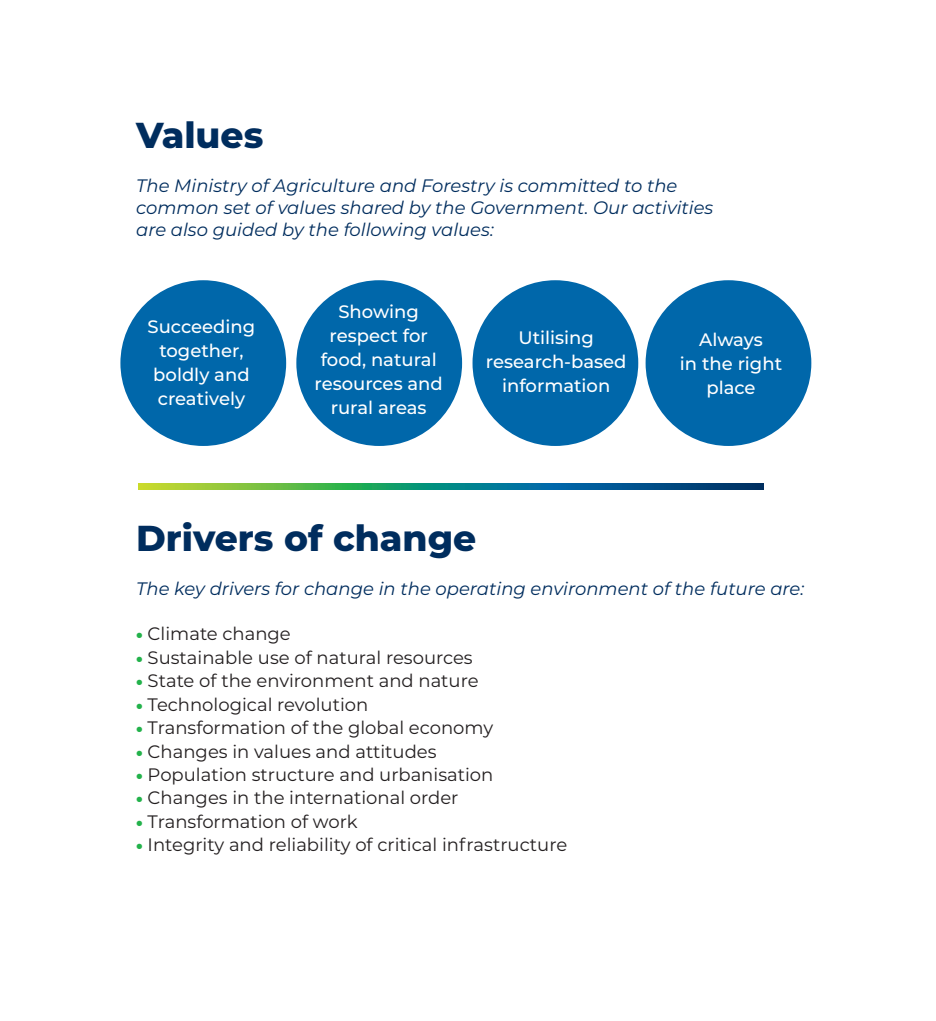
<style>
.page{position:relative;width:936px;height:1021px;background:#fff}
.page>*{position:absolute;margin:0;border:0;box-sizing:border-box;transform-origin:0 0}
.Otsikko{font:800 36px "Montserrat";color:#002d5e}
.leipis{font:18px "Montserrat";color:#231f20}
.ingressi{font:italic 18px/22px "Montserrat";color:#002d5e}
.leipis-2{font:500 18px/24px "Montserrat";color:#fff;text-align:center}
.s1{font-weight:900;font-size:16.2px;color:#23b24b}
</style>
<div class="page">
<svg style="left:138px;top:484px;width:625px;height:5px;background:#2d886c"></svg>
<div style="left:120px;top:280px;width:166px;height:166px;background:#0067aa;border-radius:50%"></div>
<div style="left:296px;top:280px;width:166px;height:166px;background:#0067aa;border-radius:50%"></div>
<div style="left:472px;top:280px;width:166px;height:166px;background:#0067aa;border-radius:50%"></div>
<div style="left:645px;top:280px;width:166px;height:166px;background:#0067aa;border-radius:50%"></div>
<p class="Otsikko" style="left:136px;top:109px;width:129px">Values</p>
<p class="ingressi" style="left:136px;top:174px;width:578px">The Ministry of Agriculture and Forestry is committed to the common set of values shared by the Government. Our activities are also guided by the following values:</p>
<p class="leipis-2" style="left:147px;top:313px;width:109px">Succeeding</p>
<p class="leipis-2" style="left:159px;top:337px;width:86px">together,</p>
<p class="leipis-2" style="left:153px;top:361px;width:98px">boldly and</p>
<p class="leipis-2" style="left:158px;top:385px;width:89px">creatively</p>
<p class="leipis-2" style="left:338px;top:299px;width:82px">Showing</p>
<p class="leipis-2" style="left:329px;top:323px;width:100px">respect for</p>
<p class="leipis-2" style="left:314px;top:347px;width:130px">food, natural resources and rural areas</p>
<p class="leipis-2" style="left:518px;top:325px;width:77px">Utilising</p>
<p class="leipis-2" style="left:486px;top:349px;width:142px">research-based information</p>
<p class="leipis-2" style="left:699px;top:326px;width:65px">Always</p>
<p class="leipis-2" style="left:680px;top:350px;width:104px">in the right</p>
<p class="leipis-2" style="left:706px;top:374px;width:51px">place</p>
<p class="Otsikko" style="left:136px;top:512px;width:342px">Drivers of change</p>
<p class="ingressi" style="left:136px;top:577px;width:669px">The key drivers for change in the operating environment of the future are:</p>
<p class="leipis" style="left:136px;top:621px;width:156px"><span class="s1">•</span> Climate change</p>
<p class="leipis" style="left:136px;top:645px;width:338px"><span class="s1">•</span> Sustainable use of natural resources</p>
<p class="leipis" style="left:136px;top:668px;width:344px"><span class="s1">•</span> State of the environment and nature</p>
<p class="leipis" style="left:136px;top:692px;width:234px"><span class="s1">•</span> Technological revolution</p>
<p class="leipis" style="left:136px;top:715px;width:358px"><span class="s1">•</span> Transformation of the global economy</p>
<p class="leipis" style="left:136px;top:738px;width:302px"><span class="s1">•</span> Changes in values and attitudes</p>
<p class="leipis" style="left:136px;top:762px;width:359px"><span class="s1">•</span> Population structure and urbanisation</p>
<p class="leipis" style="left:136px;top:785px;width:324px"><span class="s1">•</span> Changes in the international order</p>
<p class="leipis" style="left:136px;top:809px;width:223px"><span class="s1">•</span> Transformation of work</p>
<p class="leipis" style="left:136px;top:832px;width:432px"><span class="s1">•</span> Integrity and reliability of critical infrastructure</p>
</div>
